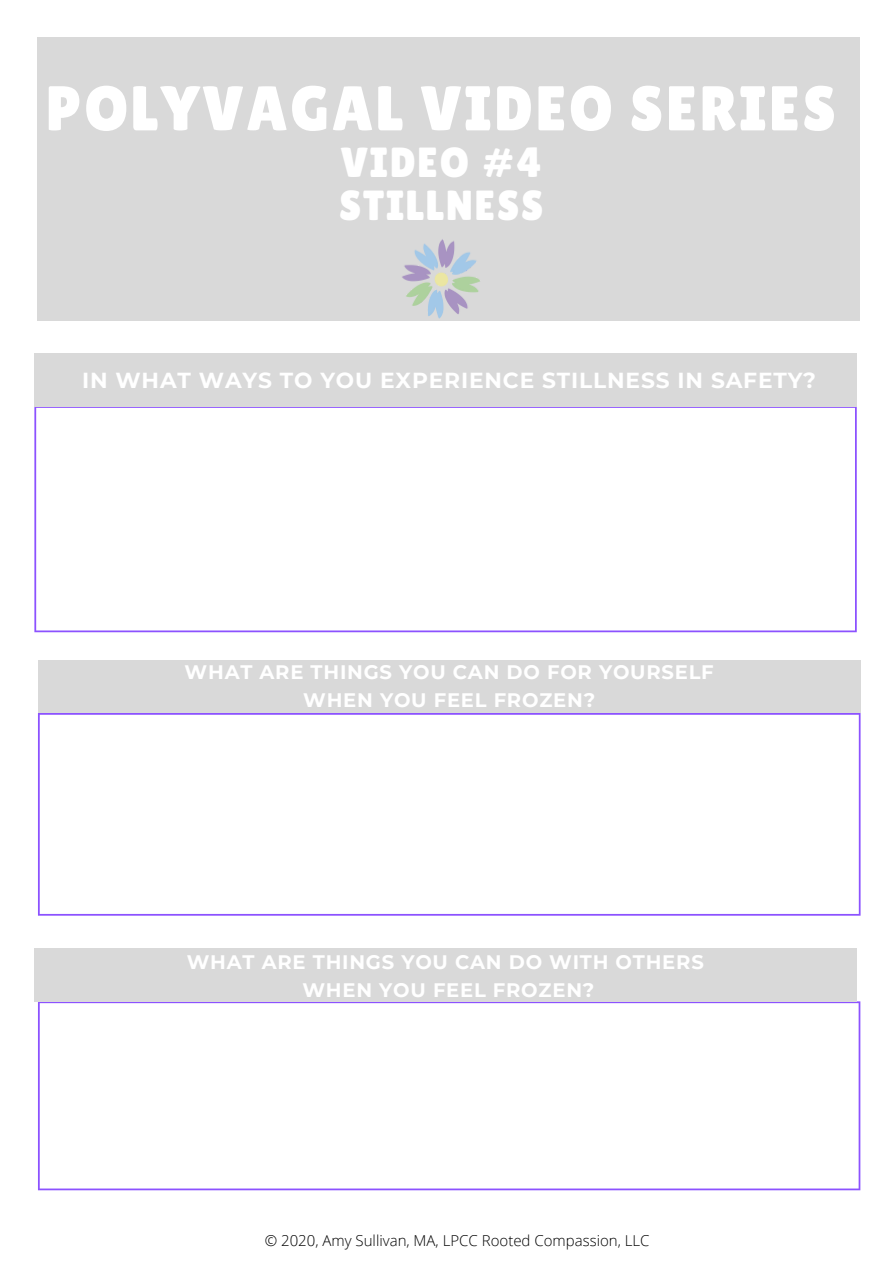
<style>
.page{position:relative;width:894px;height:1264px;background:#fff}
.page>*{position:absolute;margin:0;border:0;box-sizing:border-box;transform-origin:0 0}
.t1{font:63px "Lilita One";letter-spacing:.04em;color:#fff}
.t2{font:42px/44px "Lilita One";letter-spacing:.04em;color:#fff}
.t3{font:700 21.75px "Montserrat";letter-spacing:.04em;color:#fff}
.t4{font:700 19.5px/28.2px "Montserrat";letter-spacing:.04em;color:#fff;text-align:center}
.t5{font:300 15px "Open Sans";color:#000}
</style>
<div class="page">
<div style="left:38px;top:38px;width:822px;height:282px;background:#d9d9d9"></div>
<svg style="left:34px;top:406px;width:822px;height:226px"></svg>
<div style="left:34px;top:353px;width:822px;height:53px;background:#d9d9d9"></div>
<svg style="left:38px;top:713px;width:822px;height:202px"></svg>
<div style="left:38px;top:660px;width:822px;height:53px;background:#d9d9d9"></div>
<svg style="left:38px;top:1001px;width:822px;height:189px"></svg>
<div style="left:34px;top:948px;width:822px;height:53px;background:#d9d9d9"></div>
<img style="left:402px;top:239px;width:78px;height:80px">
<h1 class="t1" style="left:46px;top:72px;width:791px">POLYVAGAL VIDEO SERIES</h1>
<h2 class="t2" style="left:339px;top:140px;width:206px">VIDEO #4<br>STILLNESS</h2>
<p class="t3" style="left:82px;top:367px;width:735px">IN WHAT WAYS TO YOU EXPERIENCE STILLNESS IN SAFETY?</p>
<p class="t4" style="left:184px;top:657px;width:530px">WHAT ARE THINGS YOU CAN DO FOR YOURSELF<br>WHEN YOU FEEL FROZEN?</p>
<p class="t4" style="left:187px;top:948px;width:518px">WHAT ARE THINGS YOU CAN DO WITH OTHERS<br>WHEN YOU FEEL FROZEN?</p>
<p class="t5" style="left:264px;top:1230px;width:386px">© 2020, Amy Sullivan, MA, LPCC Rooted Compassion, LLC</p>
</div>
